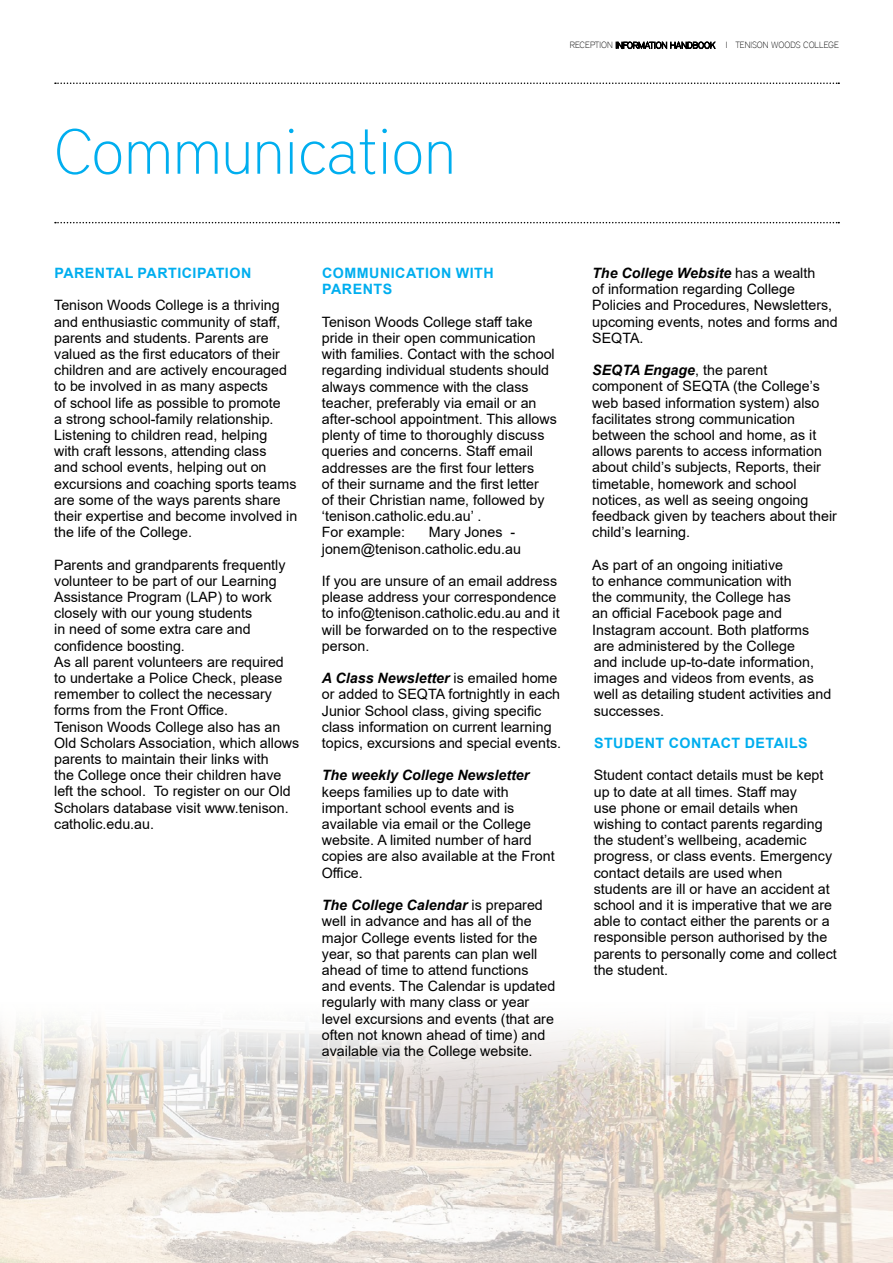
<style>
.page{position:relative;width:893px;height:1263px;background:#fff}
.page>*{position:absolute;margin:0;border:0;box-sizing:border-box;transform-origin:0 0}
.t1{font:100 63px "District";color:#00aeef}
.t2{font:14.25px/16.2px "Arial";color:#000}
.t3{font:700 14.25px/16.2px "Arial";letter-spacing:.035em;color:#00aeef}
.t4{font:italic 700 14.25px "Arial";color:#000}
.t5{font:100 9px "District";color:#000}
.s1{font-weight:700;font-style:italic}
</style>
<div class="page">
<img style="left:0;top:1023px;width:893px;height:240px">
<svg style="left:55px;top:82px;width:784px;height:2px"></svg>
<svg style="left:55px;top:222px;width:784px;height:1px"></svg>
<h1 class="t1" style="left:54px;top:115px;width:403px">Communication</h1>
<p class="t5" style="left:570px;top:40px;width:271px">RECEPTION INFORMATION HANDBOOK I TENISON WOODS COLLEGE</p>
<p class="t3" style="left:54px;top:265px;width:198px">PARENTAL PARTICIPATION</p>
<p class="t2" style="left:54px;top:297px;width:245px">Tenison Woods College is a thriving and enthusiastic community of staff, parents and students. Parents are valued as the first educators of their children and are actively encouraged to be involved in as many aspects<br>of school life as possible to promote<br>a strong school-family relationship.<br>Listening to children read, helping<br>with craft lessons, attending class<br>and school events, helping out on excursions and coaching sports teams are some of the ways parents share their expertise and become involved in the life of the College.</p>
<p class="t2" style="left:54px;top:556px;width:247px">Parents and grandparents frequently volunteer to be part of our Learning Assistance Program (LAP) to work closely with our young students<br>in need of some extra care and confidence boosting.<br>As all parent volunteers are required<br>to undertake a Police Check, please remember to collect the necessary forms from the Front Office.<br>Tenison Woods College also has an Old Scholars Association, which allows parents to maintain their links with<br>the College once their children have left the school. To register on our Old Scholars database visit www.tenison. catholic.edu.au.</p>
<p class="t3" style="left:322px;top:265px;width:173px">COMMUNICATION WITH<br>PARENTS</p>
<p class="t2" style="left:322px;top:314px;width:236px">Tenison Woods College staff take pride in their open communication with families. Contact with the school regarding individual students should always commence with the class teacher, preferably via email or an after-school appointment. This allows plenty of time to thoroughly discuss queries and concerns. Staff email addresses are the first four letters<br>of their surname and the first letter<br>of their Christian name, followed by ‘tenison.catholic.edu.au’ .<br>For example:</p>
<p class="t2" style="left:322px;top:524px;width:201px;text-indent:107px">Mary Jones - jonem@tenison.catholic.edu.au</p>
<p class="t2" style="left:322px;top:573px;width:239px">If you are unsure of an email address please address your correspondence to info@tenison.catholic.edu.au and it will be forwarded on to the respective person.</p>
<p class="t2" style="left:322px;top:670px;width:241px"><span class="s1">A Class Newsletter</span> is emailed home or added to SEQTA fortnightly in each Junior School class, giving specific class information on current learning topics, excursions and special events.</p>
<p class="t4" style="left:322px;top:766px;width:209px">The weekly College Newsletter</p>
<p class="t2" style="left:322px;top:783px;width:234px">keeps families up to date with important school events and is available via email or the College website. A limited number of hard copies are also available at the Front<br>Office.</p>
<p class="t2" style="left:322px;top:897px;width:235px"><span class="s1">The College Calendar</span> is prepared well in advance and has all of the major College events listed for the year, so that parents can plan well ahead of time to attend functions and events. The Calendar is updated regularly with many class or year level excursions and events (that are often not known ahead of time) and available via the College website.</p>
<p class="t2" style="left:592px;top:265px;width:247px"><span class="s1">The College Website</span> has a wealth<br>of information regarding College<br>Policies and Procedures, Newsletters, upcoming events, notes and forms and<br>SEQTA.</p>
<p class="t2" style="left:592px;top:362px;width:246px"><span class="s1">SEQTA Engage</span>, the parent component of SEQTA (the College’s web based information system) also facilitates strong communication between the school and home, as it allows parents to access information about child’s subjects, Reports, their timetable, homework and school notices, as well as seeing ongoing feedback given by teachers about their child’s learning.</p>
<p class="t2" style="left:592px;top:556px;width:241px">As part of an ongoing initiative<br>to enhance communication with<br>the community, the College has<br>an official Facebook page and<br>Instagram account. Both platforms are administered by the College<br>and include up-to-date information, images and videos from events, as well as detailing student activities and successes.</p>
<p class="t3" style="left:594px;top:735px;width:215px">STUDENT CONTACT DETAILS</p>
<p class="t2" style="left:594px;top:767px;width:245px">Student contact details must be kept up to date at all times. Staff may<br>use phone or email details when wishing to contact parents regarding the student’s wellbeing, academic progress, or class events. Emergency contact details are used when students are ill or have an accident at school and it is imperative that we are able to contact either the parents or a responsible person authorised by the parents to personally come and collect the student.</p>
</div>
